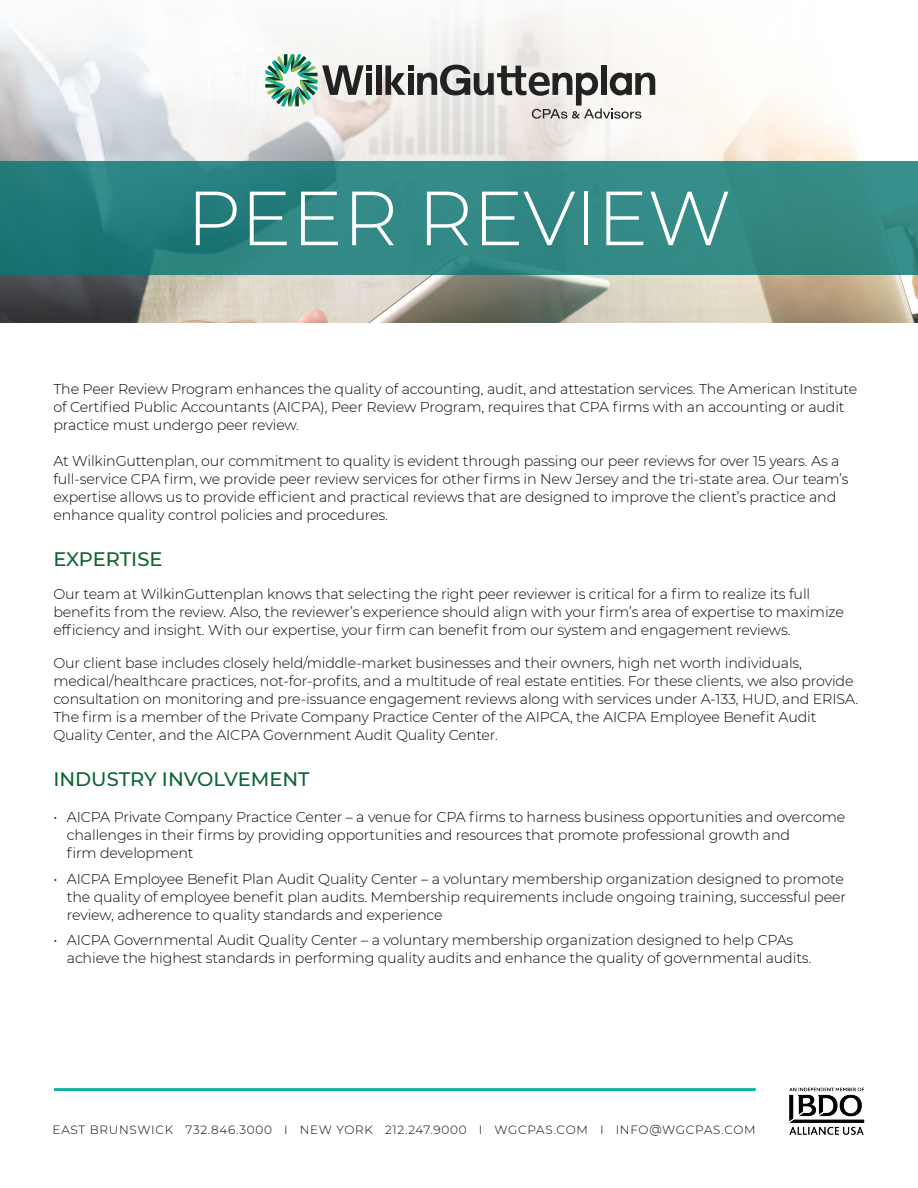
<style>
.page{position:relative;width:918px;height:1188px;background:#fff}
.page>*{position:absolute;margin:0;border:0;box-sizing:border-box;transform-origin:0 0}
.t1{font:300 76.5px "Montserrat";letter-spacing:-.005em;color:#fff}
.t2{font:500 19.5px "Montserrat";color:#0d6434}
.t3{font:300 14.25px/18px "Montserrat";letter-spacing:-.01em;color:#040503}
.t4{font:300 12px "Montserrat";letter-spacing:.06em;color:#040503}
</style>
<div class="page">
<img style="left:0;top:13px;width:918px;height:310px">
<svg style="left:0;top:161px;width:918px;height:114px;background:#2e8481"></svg>
<div style="left:376px;top:65px;width:6px;height:30px;background:#222"></div>
<img style="left:265px;top:54px;width:107px;height:52px">
<div style="left:366px;top:73px;width:6px;height:22px;background:#222"></div>
<svg style="left:385px;top:65px;width:270px;height:54px"></svg>
<img style="left:789px;top:1087px;width:76px;height:48px">
<hr style="left:54px;top:1088px;width:702px;height:3px;background:#0eb2a0">
<p class="t1" style="left:187px;top:166px;width:546px">PEER REVIEW</p>
<p class="t3" style="left:53px;top:379px;width:806px">The Peer Review Program enhances the quality of accounting, audit, and attestation services. The American Institute of Certified Public Accountants (AICPA), Peer Review Program, requires that CPA firms with an accounting or audit practice must undergo peer review.</p>
<p class="t3" style="left:53px;top:451px;width:797px">At WilkinGuttenplan, our commitment to quality is evident through passing our peer reviews for over 15 years. As a full-service CPA firm, we provide peer review services for other firms in New Jersey and the tri-state area. Our team’s expertise allows us to provide efficient and practical reviews that are designed to improve the client’s practice and enhance quality control policies and procedures.</p>
<p class="t2" style="left:53px;top:545px;width:111px">EXPERTISE</p>
<p class="t3" style="left:53px;top:584px;width:792px">Our team at WilkinGuttenplan knows that selecting the right peer reviewer is critical for a firm to realize its full benefits from the review. Also, the reviewer’s experience should align with your firm’s area of expertise to maximize efficiency and insight. With our expertise, your firm can benefit from our system and engagement reviews.</p>
<p class="t3" style="left:53px;top:653px;width:806px">Our client base includes closely held/middle-market businesses and their owners, high net worth individuals, medical/healthcare practices, not-for-profits, and a multitude of real estate entities. For these clients, we also provide consultation on monitoring and pre-issuance engagement reviews along with services under A-133, HUD, and ERISA.<br>The firm is a member of the Private Company Practice Center of the AIPCA, the AICPA Employee Benefit Audit Quality Center, and the AICPA Government Audit Quality Center.</p>
<p class="t2" style="left:53px;top:766px;width:258px">INDUSTRY INVOLVEMENT</p>
<p class="t3" style="left:67px;top:808px;width:780px;text-indent:-14px">• AICPA Private Company Practice Center – a venue for CPA firms to harness business opportunities and overcome challenges in their firms by providing opportunities and resources that promote professional growth and<br>firm development</p>
<p class="t3" style="left:67px;top:869px;width:781px;text-indent:-14px">• AICPA Employee Benefit Plan Audit Quality Center – a voluntary membership organization designed to promote the quality of employee benefit plan audits. Membership requirements include ongoing training, successful peer review, adherence to quality standards and experience</p>
<p class="t3" style="left:67px;top:931px;width:746px;text-indent:-14px">• AICPA Governmental Audit Quality Center – a voluntary membership organization designed to help CPAs achieve the highest standards in performing quality audits and enhance the quality of governmental audits.</p>
<p class="t4" style="left:53px;top:1121px;width:705px">EAST BRUNSWICK 732.846.3000 I NEW YORK 212.247.9000 I WGCPAS.COM I INFO@WGCPAS.COM</p>
</div>
